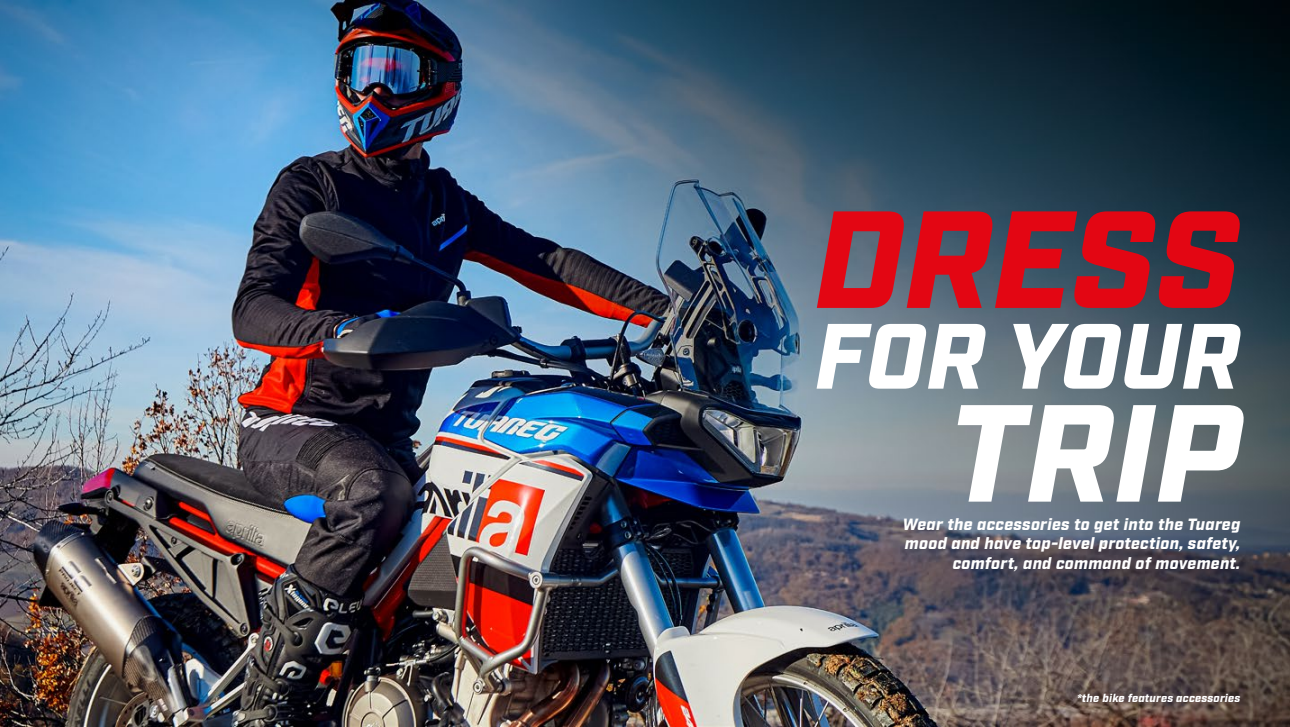
<style>
.page{position:relative;width:1290px;height:727px;background:#fff}
.page>*{position:absolute;margin:0;border:0;box-sizing:border-box;transform-origin:0 0}
.t1{font:italic 900 137.75px "Industry";color:#e30613}
.t2{font:italic 900 137.75px "Industry";color:#fff}
.t3{font:italic 900 92.38px "Industry";color:#fff}
.t4{font:italic 900 16.25px/19.5px "Industry";letter-spacing:.02em;color:#fff;text-align:right}
.t5{font:italic 900 11.25px "Industry";letter-spacing:.02em;color:#fff}
</style>
<div class="page">
<img style="left:0;top:0;width:1290px;height:726px">
<h1 class="t1" style="left:814px;top:177px;width:428px">DRESS</h1>
<h2 class="t3" style="left:815px;top:301px;width:427px">FOR YOUR</h2>
<h1 class="t2" style="left:948px;top:371px;width:294px">TRIP</h1>
<p class="t4" style="left:903px;top:515px;width:339px">Wear the accessories to get into the Tuareg mood and have top-level protection, safety, comfort, and command of movement.</p>
<p class="t5" style="left:1077px;top:690px;width:165px">*the bike features accessories</p>
</div>
